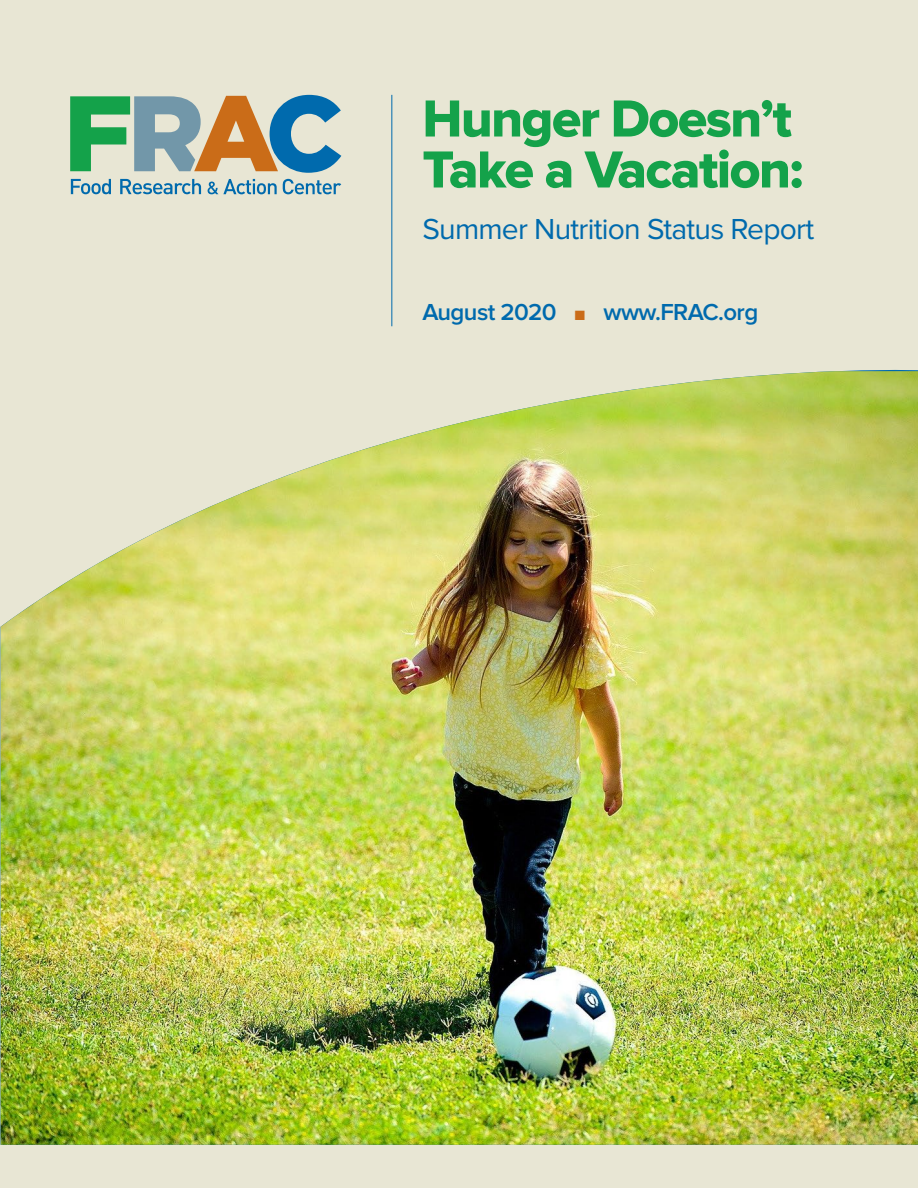
<style>
.page{position:relative;width:918px;height:1188px;background:#e8e6d4}
.page>*{position:absolute;margin:0;border:0;box-sizing:border-box;transform-origin:0 0}
.t1{font:54px/51px "Proxima Nova Extrabld";letter-spacing:-.03em;color:#14a24a}
.t2{font:30px "Proxima Nova";letter-spacing:-.025em;color:#006aad}
.t3{font:600 24px "Proxima Nova";letter-spacing:-.025em;color:#006aad}
.s1{color:#ca6c18}
</style>
<div class="page">
<img style="left:1px;top:371px;width:917px;height:774px">
<svg style="left:70px;top:95px;width:271px;height:78px"></svg>
<svg style="left:71px;top:179px;width:40px;height:15px"></svg>
<svg style="left:120px;top:179px;width:81px;height:15px"></svg>
<svg style="left:208px;top:179px;width:69px;height:15px"></svg>
<svg style="left:283px;top:179px;width:58px;height:15px"></svg>
<hr style="left:391px;top:95px;width:1px;height:231px;background:#006aad">
<p class="t1" style="left:422px;top:95px;width:382px">Hunger Doesn’t<br>Take a Vacation:</p>
<p class="t2" style="left:422px;top:215px;width:393px">Summer Nutrition Status Report</p>
<p class="t3" style="left:422px;top:301px;width:337px">August 2020 <span class="s1">■</span> www.FRAC.org</p>
</div>
